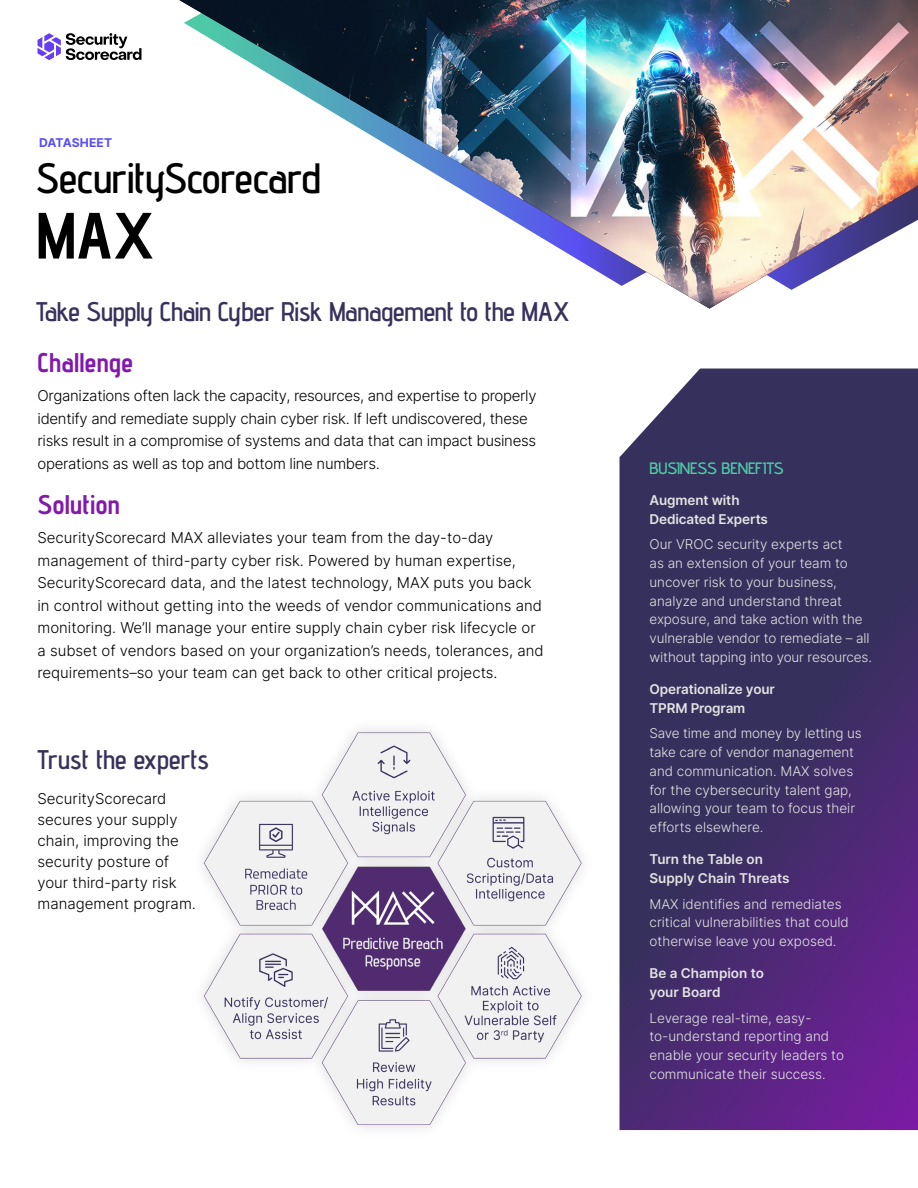
<style>
.page{position:relative;width:918px;height:1188px;background:#fff}
.page>*{position:absolute;margin:0;border:0;box-sizing:border-box;transform-origin:0 0}
.t1{font:700 65.25px "Advent Pro";color:#000}
.t2{font:600 42.45px "Advent Pro";letter-spacing:-.005em;color:#000}
.t3{font:600 27px "Advent Pro";letter-spacing:-.01em;color:#37315b}
.t4{font:700 27px "Advent Pro";letter-spacing:.01em;color:#8219ac}
.t5{font:600 16.5px "Advent Pro Expanded";letter-spacing:-.015em;color:#4ecaa6}
.t6{font:300 15px/22.5px "Inter";color:#000}
.t7{font:300 15px/22.5px "Inter";letter-spacing:-.02em;color:#000}
.t8{font:300 13.5px/18.8px "Inter";color:#e3e3e3}
.t9{font:600 13.5px/18.8px "Inter";letter-spacing:-.01em;color:#e3e3e3}
.t10{font:700 12.15px "Inter";letter-spacing:.005em;color:#594ef3}
</style>
<div class="page">
<img style="left:179px;top:0;width:739px;height:309px">
<svg style="left:620px;top:369px;width:298px;height:761px;background:#452f6b"></svg>
<img style="left:202px;top:729px;width:380px;height:400px">
<svg style="left:37px;top:33px;width:105px;height:27px"></svg>
<p class="t10" style="left:39px;top:133px;width:75px">DATASHEET</p>
<p class="t2" style="left:36px;top:152px;width:287px">SecurityScorecard</p>
<p class="t1" style="left:36px;top:196px;width:120px">MAX</p>
<p class="t3" style="left:36px;top:295px;width:535px">Take Supply Chain Cyber Risk Management to the MAX</p>
<p class="t4" style="left:38px;top:346px;width:97px">Challenge</p>
<p class="t7" style="left:38px;top:384px;width:501px">Organizations often lack the capacity, resources, and expertise to properly identify and remediate supply chain cyber risk. If left undiscovered, these risks result in a compromise of systems and data that can impact business operations as well as top and bottom line numbers.</p>
<p class="t4" style="left:38px;top:488px;width:84px">Solution</p>
<p class="t6" style="left:38px;top:526px;width:508px">SecurityScorecard MAX alleviates your team from the day-to-day management of third-party cyber risk. Powered by human expertise, SecurityScorecard data, and the latest technology, MAX puts you back in control without getting into the weeds of vendor communications and monitoring. We’ll manage your entire supply chain cyber risk lifecycle or a subset of vendors based on your organization’s needs, tolerances, and requirements–so your team can get back to other critical projects.</p>
<p class="t3" style="left:38px;top:743px;width:173px">Trust the experts</p>
<p class="t6" style="left:38px;top:788px;width:160px;line-height:21px">SecurityScorecard secures your supply chain, improving the security posture of your third-party risk management program.</p>
<p class="t5" style="left:650px;top:458px;width:136px">BUSINESS BENEFITS</p>
<p class="t9" style="left:650px;top:490px;width:120px">Augment with<br>Dedicated Experts</p>
<p class="t8" style="left:650px;top:535px;width:224px">Our VROC security experts act<br>as an extension of your team to uncover risk to your business, analyze and understand threat exposure, and take action with the vulnerable vendor to remediate – all without tapping into your resources.</p>
<p class="t9" style="left:650px;top:679px;width:127px">Operationalize your<br>TPRM Program</p>
<p class="t8" style="left:650px;top:724px;width:214px">Save time and money by letting us take care of vendor management and communication. MAX solves for the cybersecurity talent gap, allowing your team to focus their efforts elsewhere.</p>
<p class="t9" style="left:650px;top:850px;width:142px">Turn the Table on<br>Supply Chain Threats</p>
<p class="t8" style="left:650px;top:894px;width:201px">MAX identifies and remediates critical vulnerabilities that could otherwise leave you exposed.</p>
<p class="t9" style="left:650px;top:964px;width:116px">Be a Champion to your Board</p>
<p class="t8" style="left:650px;top:1008px;width:196px">Leverage real-time, easy&shy;to-understand reporting and enable your security leaders to communicate their success.</p>
</div>
